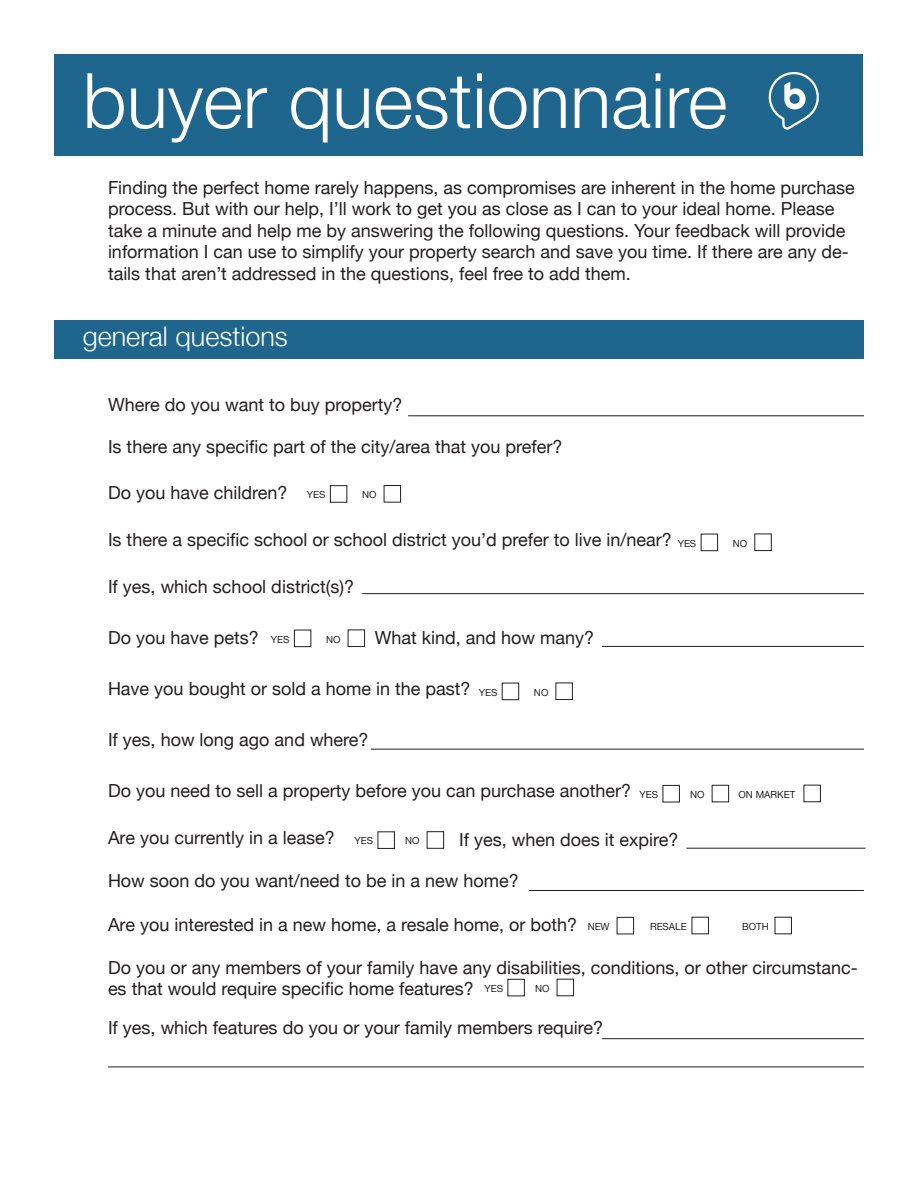
<style>
.page{position:relative;width:918px;height:1188px;background:#fff}
.page>*{position:absolute;margin:0;border:0;box-sizing:border-box;transform-origin:0 0}
.Page1{font:300 76.5px "Helvetica Neue";color:#fff}
.t1{font:300 27px "Helvetica Neue";color:#fff}
.t2{font:18px/21.6px "Helvetica Neue";color:#231f20}
.t3{font:9.75px "Helvetica Neue";color:#231f20}
.s1{font-size:9.75px}
</style>
<div class="page">
<div style="left:55px;top:55px;width:808px;height:101px;background:#1e668e"></div>
<svg style="left:769px;top:72px;width:50px;height:58px"></svg>
<div style="left:54px;top:320px;width:810px;height:39px;background:#1e668e"></div>
<hr style="left:408px;top:415px;width:456px;height:1px;background:#231f20">
<hr style="left:686px;top:848px;width:180px;height:1px;background:#231f20">
<div style="left:330px;top:485px;width:17px;height:18px;border:1px solid #231f20"></div>
<div style="left:384px;top:485px;width:17px;height:18px;border:1px solid #231f20"></div>
<hr style="left:602px;top:646px;width:262px;height:1px;background:#231f20">
<div style="left:701px;top:534px;width:17px;height:17px;border:1px solid #231f20"></div>
<div style="left:754px;top:534px;width:18px;height:17px;border:1px solid #231f20"></div>
<hr style="left:362px;top:593px;width:502px;height:1px;background:#231f20">
<div style="left:294px;top:630px;width:17px;height:17px;border:1px solid #231f20"></div>
<div style="left:348px;top:630px;width:17px;height:17px;border:1px solid #231f20"></div>
<div style="left:502px;top:683px;width:17px;height:17px;border:1px solid #231f20"></div>
<div style="left:556px;top:683px;width:17px;height:17px;border:1px solid #231f20"></div>
<hr style="left:371px;top:749px;width:493px;height:1px;background:#231f20">
<div style="left:663px;top:785px;width:17px;height:17px;border:1px solid #231f20"></div>
<div style="left:712px;top:785px;width:17px;height:17px;border:1px solid #231f20"></div>
<div style="left:804px;top:785px;width:17px;height:17px;border:1px solid #231f20"></div>
<div style="left:378px;top:831px;width:17px;height:18px;border:1px solid #231f20"></div>
<div style="left:427px;top:831px;width:17px;height:18px;border:1px solid #231f20"></div>
<hr style="left:529px;top:890px;width:335px;height:1px;background:#231f20">
<div style="left:617px;top:917px;width:17px;height:17px;border:1px solid #231f20"></div>
<div style="left:692px;top:917px;width:17px;height:17px;border:1px solid #231f20"></div>
<div style="left:775px;top:917px;width:17px;height:17px;border:1px solid #231f20"></div>
<div style="left:507px;top:979px;width:18px;height:17px;border:1px solid #231f20"></div>
<div style="left:557px;top:979px;width:17px;height:17px;border:1px solid #231f20"></div>
<hr style="left:602px;top:1038px;width:262px;height:1px;background:#231f20">
<hr style="left:108px;top:1067px;width:756px;height:1px;background:#231f20">
<p class="Page1" style="left:83px;top:39px;width:646px">buyer questionnaire</p>
<p class="t2" style="left:108px;top:175px;width:748px">Finding the perfect home rarely happens, as compromises are inherent in the home purchase</p>
<p class="t2" style="left:108px;top:197px;width:728px">process. But with our help, I’ll work to get you as close as I can to your ideal home. Please</p>
<p class="t2" style="left:108px;top:218px;width:739px">take a minute and help me by answering the following questions. Your feedback will provide</p>
<p class="t2" style="left:108px;top:240px;width:742px">information I can use to simplify your property search and save you time. If there are any de-</p>
<p class="t2" style="left:108px;top:261px;width:524px">tails that aren’t addressed in the questions, feel free to add them.</p>
<p class="t1" style="left:83px;top:314px;width:207px">general questions</p>
<p class="t2" style="left:108px;top:393px;width:296px">Where do you want to buy property?</p>
<p class="t2" style="left:108px;top:434px;width:456px">Is there any specific part of the city/area that you prefer?</p>
<p class="t2" style="left:108px;top:481px;width:181px">Do you have children?</p>
<p class="t3" style="left:307px;top:487px;width:20px">YES</p>
<p class="t3" style="left:362px;top:486px;width:16px">NO</p>
<p class="t2" style="left:108px;top:527px;width:565px">Is there a specific school or school district you’d prefer to live in/near?</p>
<p class="t2" style="left:108px;top:574px;width:248px">If yes, which school district(s)?</p>
<p class="t3" style="left:678px;top:535px;width:20px">YES</p>
<p class="t3" style="left:733px;top:535px;width:16px">NO</p>
<p class="t2" style="left:375px;top:625px;width:221px">What kind, and how many?</p>
<p class="t2" style="left:108px;top:625px;width:183px">Do you have pets? <span class="s1">YES</span></p>
<p class="t3" style="left:326px;top:631px;width:16px">NO</p>
<p class="t2" style="left:108px;top:676px;width:391px">Have you bought or sold a home in the past? <span class="s1">YES</span></p>
<p class="t3" style="left:534px;top:684px;width:16px">NO</p>
<p class="t2" style="left:108px;top:728px;width:262px">If yes, how long ago and where?</p>
<p class="t2" style="left:108px;top:779px;width:552px">Do you need to sell a property before you can purchase another? <span class="s1">YES</span></p>
<p class="t3" style="left:690px;top:786px;width:16px">NO</p>
<p class="t3" style="left:739px;top:786px;width:58px">ON MARKET</p>
<p class="t2" style="left:108px;top:825px;width:267px">Are you currently in a lease? <span class="s1">YES</span></p>
<p class="t3" style="left:405px;top:833px;width:16px">NO</p>
<p class="t2" style="left:459px;top:827px;width:221px">If yes, when does it expire?</p>
<p class="t2" style="left:108px;top:869px;width:412px">How soon do you want/need to be in a new home?</p>
<p class="t2" style="left:108px;top:912px;width:503px">Are you interested in a new home, a resale home, or both? <span class="s1">NEW</span></p>
<p class="t3" style="left:650px;top:918px;width:38px">RESALE</p>
<p class="t3" style="left:742px;top:918px;width:28px">BOTH</p>
<p class="t2" style="left:108px;top:955px;width:751px">Do you or any members of your family have any disabilities, conditions, or other circumstanc&shy;es that would require specific home features? <sup>YES</sup></p>
<p class="t3" style="left:535px;top:980px;width:16px">NO</p>
<p class="t2" style="left:108px;top:1016px;width:497px">If yes, which features do you or your family members require?</p>
</div>
